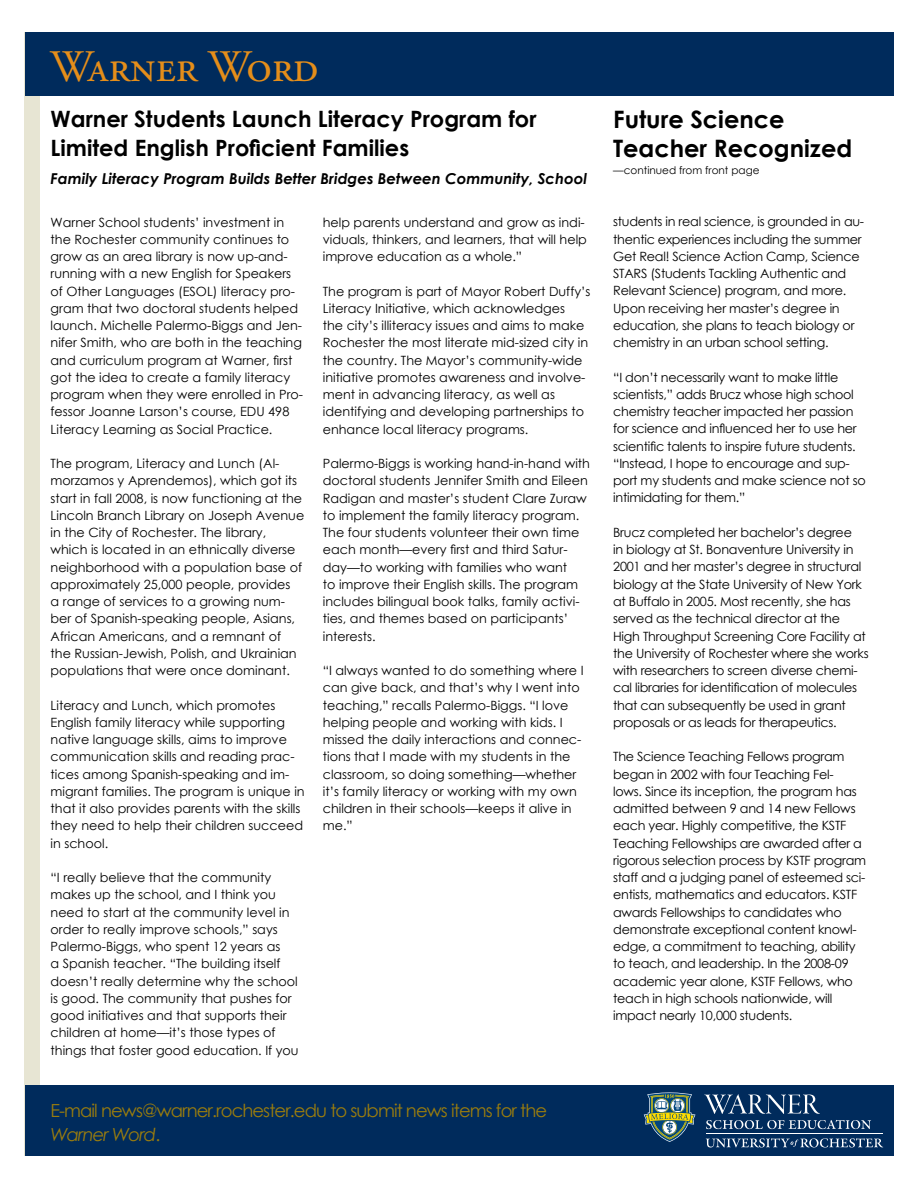
<style>
.page{position:relative;width:918px;height:1188px;background:#fff}
.page>*{position:absolute;margin:0;border:0;box-sizing:border-box;transform-origin:0 0}
.t1{font:45px "Adobe Garamond Pro";letter-spacing:-.005em;color:#e58e1a}
.t2{font:700 24px/28.8px "Century Gothic";color:#000}
.t3{font:700 22.5px/28.5px "Century Gothic";color:#000}
.t4{font:18px/24px "Century Gothic";letter-spacing:-.05em;color:#9b7d0d}
.t5{font:italic 700 15px "Century Gothic";color:#000}
.t6{font:12.75px/17.2px "Century Gothic";color:#000}
.t7{font:12.75px/17.2px "Century Gothic";letter-spacing:-.02em;color:#000}
.t8{font:10.5px "Century Gothic";color:#000}
.s1{font-style:italic}
</style>
<div class="page">
<div style="left:25px;top:32px;width:15px;height:1124px;background:#e7e5d3"></div>
<div style="left:25px;top:32px;width:868px;height:64px;background:#002b5c"></div>
<div style="left:25px;top:1085px;width:868px;height:71px;background:#002b5c"></div>
<svg style="left:704px;top:1094px;width:116px;height:20px"></svg>
<hr style="left:706px;top:1134px;width:176px;height:1px;background:#fff">
<svg style="left:706px;top:1120px;width:165px;height:9px"></svg>
<svg style="left:706px;top:1138px;width:177px;height:10px"></svg>
<svg style="left:644px;top:1092px;width:51px;height:50px"></svg>
<h1 class="t1" style="left:50px;top:39px;width:270px">Warner Word</h1>
<h3 class="t3" style="left:51px;top:104px;width:487px">Warner Students Launch Literacy Program for<br>Limited English Proficient Families</h3>
<p class="t5" style="left:51px;top:167px;width:538px">Family Literacy Program Builds Better Bridges Between Community, School</p>
<p class="t6" style="left:51px;top:213px;width:254px">Warner School students’ investment in the Rochester community continues to grow as an area library is now up-and&shy;running with a new English for Speakers of Other Languages (ESOL) literacy pro&shy;gram that two doctoral students helped launch. Michelle Palermo-Biggs and Jen&shy;nifer Smith, who are both in the teaching and curriculum program at Warner, first got the idea to create a family literacy program when they were enrolled in Pro&shy;fessor Joanne Larson’s course, EDU 498<br>Literacy Learning as Social Practice.</p>
<p class="t6" style="left:51px;top:455px;width:255px">The program, Literacy and Lunch (Al&shy;morzamos y Aprendemos), which got its start in fall 2008, is now functioning at the Lincoln Branch Library on Joseph Avenue in the City of Rochester. The library, which is located in an ethnically diverse neighborhood with a population base of approximately 25,000 people, provides<br>a range of services to a growing num&shy;ber of Spanish-speaking people, Asians, African Americans, and a remnant of the Russian-Jewish, Polish, and Ukrainian populations that were once dominant.</p>
<p class="t6" style="left:51px;top:696px;width:256px">Literacy and Lunch, which promotes English family literacy while supporting native language skills, aims to improve communication skills and reading prac&shy;tices among Spanish-speaking and im&shy;migrant families. The program is unique in that it also provides parents with the skills they need to help their children succeed in school.</p>
<p class="t6" style="left:51px;top:869px;width:250px">“I really believe that the community makes up the school, and I think you need to start at the community level in order to really improve schools,” says Palermo-Biggs, who spent 12 years as<br>a Spanish teacher. “The building itself doesn’t really determine why the school is good. The community that pushes for good initiatives and that supports their children at home—it’s those types of things that foster good education. If you</p>
<p class="t6" style="left:323px;top:213px;width:266px">help parents understand and grow as indi&shy;viduals, thinkers, and learners, that will help improve education as a whole.”</p>
<p class="t6" style="left:323px;top:282px;width:269px">The program is part of Mayor Robert Duffy’s Literacy Initiative, which acknowledges<br>the city’s illiteracy issues and aims to make Rochester the most literate mid-sized city in the country. The Mayor’s community-wide initiative promotes awareness and involve&shy;ment in advancing literacy, as well as identifying and developing partnerships to enhance local literacy programs.</p>
<p class="t6" style="left:323px;top:455px;width:269px">Palermo-Biggs is working hand-in-hand with doctoral students Jennifer Smith and Eileen Radigan and master’s student Clare Zuraw to implement the family literacy program.<br>The four students volunteer their own time each month—every first and third Satur&shy;day—to working with families who want<br>to improve their English skills. The program includes bilingual book talks, family activi&shy;ties, and themes based on participants’ interests.</p>
<p class="t6" style="left:323px;top:662px;width:262px">“I always wanted to do something where I can give back, and that’s why I went into teaching,” recalls Palermo-Biggs. “I love helping people and working with kids. I missed the daily interactions and connec&shy;tions that I made with my students in the classroom, so doing something—whether it’s family literacy or working with my own children in their schools—keeps it alive in me.”</p>
<h3 class="t4" style="left:50px;top:1098px;width:498px">E-mail news@warner.rochester.edu to submit news items for the<br><span class="s1">Warner Word</span>.</h3>
<h2 class="t2" style="left:613px;top:104px;width:241px">Future Science<br>Teacher Recognized</h2>
<p class="t8" style="left:613px;top:163px;width:148px">—continued from front page</p>
<p class="t7" style="left:613px;top:213px;width:252px">students in real science, is grounded in au&shy;thentic experiences including the summer Get Real! Science Action Camp, Science STARS (Students Tackling Authentic and Relevant Science) program, and more.<br>Upon receiving her master’s degree in education, she plans to teach biology or chemistry in an urban school setting.</p>
<p class="t7" style="left:613px;top:368px;width:254px">“I don’t necessarily want to make little scientists,” adds Brucz whose high school chemistry teacher impacted her passion for science and influenced her to use her scientific talents to inspire future students. “Instead, I hope to encourage and sup&shy;port my students and make science not so intimidating for them.”</p>
<p class="t7" style="left:613px;top:524px;width:257px">Brucz completed her bachelor’s degree<br>in biology at St. Bonaventure University in 2001 and her master’s degree in structural biology at the State University of New York at Buffalo in 2005. Most recently, she has served as the technical director at the High Throughput Screening Core Facility at the University of Rochester where she works with researchers to screen diverse chemi&shy;cal libraries for identification of molecules that can subsequently be used in grant proposals or as leads for therapeutics.</p>
<p class="t7" style="left:613px;top:748px;width:255px">The Science Teaching Fellows program began in 2002 with four Teaching Fel-<br>lows. Since its inception, the program has admitted between 9 and 14 new Fellows each year. Highly competitive, the KSTF Teaching Fellowships are awarded after a rigorous selection process by KSTF program staff and a judging panel of esteemed sci&shy;entists, mathematics and educators. KSTF awards Fellowships to candidates who demonstrate exceptional content knowl&shy;edge, a commitment to teaching, ability to teach, and leadership. In the 2008-09 academic year alone, KSTF Fellows, who teach in high schools nationwide, will impact nearly 10,000 students.</p>
</div>
